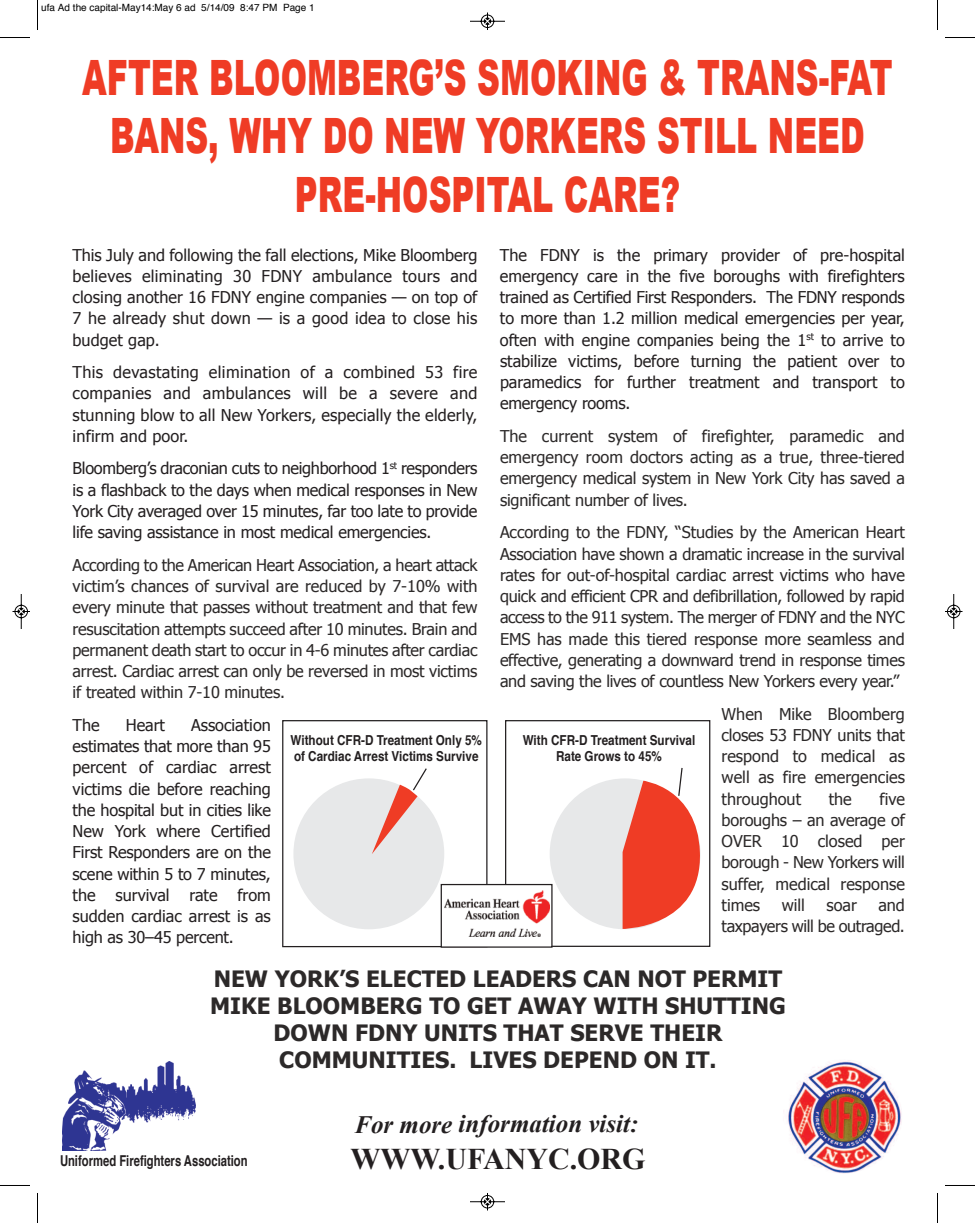
<style>
.page{position:relative;width:975px;height:1223px;background:#fff}
.page>*{position:absolute;margin:0;border:0;box-sizing:border-box;transform-origin:0 0}
.t1{font:900 48.75px/58.5px "Arial";color:#ef3c25;text-align:center;scale:.65 1}
.t2{font:700 30px "Times New Roman";color:#231f20}
.t3{font:italic 700 25px "Times New Roman";color:#231f20}
.t4{font:700 22.5px/27px "Tahoma";color:#2c2929;text-align:center}
.t5{font:16.25px/21.2px "Tahoma";color:#231f20;text-align:justify}
.t6{font:16.25px/21.2px "Tahoma";letter-spacing:-.01em;color:#2c2929;text-align:justify}
.t7{font:700 15px "Helvetica";color:#231f20;scale:.75 1}
.t8{font:700 13.75px/16.5px "Helvetica";color:#231f20;scale:.85 1}
.t9{font:10px "Helvetica";color:#000}
</style>
<div class="page">
<img style="left:63px;top:1061px;width:133px;height:89px">
<img style="left:783px;top:1059px;width:119px;height:114px;border-radius:50%">
<div style="left:282px;top:720px;width:206px;height:227px;border:1px solid #231f20"></div>
<div style="left:505px;top:720px;width:205px;height:227px;border:1px solid #231f20"></div>
<div style="left:441px;top:884px;width:111px;height:63px;background:#fff"></div>
<img style="left:444px;top:890px;width:106px;height:46px">
<div style="left:441px;top:884px;width:112px;height:63px;border:1px solid #231f20"></div>
<div style="left:293px;top:778px;width:151px;height:151px;background:#e7e8e9;border-radius:50%"></div>
<div style="left:550px;top:778px;width:151px;height:151px;background:#e7e8e9;border-radius:50%"></div>
<svg style="left:372px;top:768px;width:56px;height:86px"></svg>
<svg style="left:623px;top:767px;width:78px;height:162px"></svg>
<hr style="left:37px;top:0;width:1px;height:30px;background:#000">
<hr style="left:0;top:37px;width:30px;height:1px;background:#000">
<hr style="left:937px;top:0;width:1px;height:30px;background:#000">
<hr style="left:945px;top:37px;width:30px;height:1px;background:#000">
<hr style="left:37px;top:1192px;width:1px;height:30px;background:#000">
<hr style="left:0;top:1185px;width:30px;height:1px;background:#000">
<hr style="left:937px;top:1192px;width:1px;height:30px;background:#000">
<hr style="left:945px;top:1185px;width:30px;height:1px;background:#000">
<svg style="left:470px;top:12px;width:35px;height:18px"></svg>
<svg style="left:470px;top:1193px;width:35px;height:18px"></svg>
<svg style="left:12px;top:594px;width:18px;height:35px"></svg>
<svg style="left:945px;top:594px;width:18px;height:35px"></svg>
<p class="t9" style="left:41px;top:4px;width:275px">ufa Ad the capital-May14:May 6 ad 5/14/09 8:47 PM Page 1</p>
<h1 class="t1" style="left:82px;top:46px;width:1248px">AFTER BLOOMBERG’S SMOKING &amp; TRANS-FAT<br>BANS, WHY DO NEW YORKERS STILL NEED<br>PRE-HOSPITAL CARE?</h1>
<p class="t5" style="left:73px;top:243px;width:406px">This July and following the fall elections, Mike Bloomberg believes eliminating 30 FDNY ambulance tours and closing another 16 FDNY engine companies — on top of 7 he already shut down — is a good idea to close his budget gap.</p>
<p class="t5" style="left:73px;top:361px;width:406px">This devastating elimination of a combined 53 fire companies and ambulances will be a severe and stunning blow to all New Yorkers, especially the elderly, infirm and poor.</p>
<p class="t5" style="left:73px;top:457px;width:406px">Bloomberg’s draconian cuts to neighborhood 1<sup>st</sup> responders is a flashback to the days when medical responses in New York City averaged over 15 minutes, far too late to provide life saving assistance in most medical emergencies.</p>
<p class="t6" style="left:73px;top:553px;width:406px">According to the American Heart Association, a heart attack victim’s chances of survival are reduced by 7-10% with every minute that passes without treatment and that few resuscitation attempts succeed after 10 minutes. Brain and permanent death start to occur in 4-6 minutes after cardiac arrest. Cardiac arrest can only be reversed in most victims if treated within 7-10 minutes.</p>
<p class="t5" style="left:73px;top:713px;width:29px">The</p>
<p class="t5" style="left:126px;top:713px;width:41px">Heart</p>
<p class="t5" style="left:500px;top:243px;width:406px">The FDNY is the primary provider of pre-hospital emergency care in the five boroughs with firefighters trained as Certified First Responders. The FDNY responds to more than 1.2 million medical emergencies per year, often with engine companies being the 1<sup>st</sup> to arrive to stabilize victims, before turning the patient over to paramedics for further treatment and transport to emergency rooms.</p>
<p class="t6" style="left:500px;top:425px;width:406px">The current system of firefighter, paramedic and emergency room doctors acting as a true, three-tiered emergency medical system in New York City has saved a significant number of lives.</p>
<p class="t6" style="left:500px;top:521px;width:406px">According to the FDNY, “Studies by the American Heart Association have shown a dramatic increase in the survival rates for out-of-hospital cardiac arrest victims who have quick and efficient CPR and defibrillation, followed by rapid access to the 911 system. The merger of FDNY and the NYC EMS has made this tiered response more seamless and effective, generating a downward trend in response times and saving the lives of countless New Yorkers every year.”</p>
<p class="t6" style="left:722px;top:702px;width:185px">When Mike Bloomberg closes 53 FDNY units that respond to medical as well as fire emergencies throughout</p>
<p class="t5" style="left:73px;top:713px;width:200px;text-indent:118px">Association estimates that more than 95 percent of cardiac arrest victims die before reaching the hospital but in cities like New York where Certified First Responders are on the scene within 5 to 7 minutes, the survival rate from sudden cardiac arrest is as high as 30–45 percent.</p>
<p class="t8" style="left:291px;top:732px;width:227px">Without CFR-D Treatment Only 5% of Cardiac Arrest Victims Survive</p>
<p class="t8" style="left:523px;top:732px;width:205px;text-align:center">With CFR-D Treatment Survival<br>Rate Grows to 45%</p>
<p class="t6" style="left:722px;top:787px;width:185px;text-indent:158px">five boroughs – an average of OVER 10 closed per borough - New Yorkers will suffer, medical response times</p>
<p class="t6" style="left:829px;top:787px;width:25px">the</p>
<p class="t6" style="left:722px;top:893px;width:185px;text-align:right">and<br>taxpayers will be outraged.</p>
<h3 class="t4" style="left:210px;top:964px;width:577px">NEW YORK’S ELECTED LEADERS CAN NOT PERMIT MIKE BLOOMBERG TO GET AWAY WITH SHUTTING DOWN FDNY UNITS THAT SERVE THEIR COMMUNITIES. LIVES DEPEND ON IT.</h3>
<p class="t6" style="left:782px;top:893px;width:25px">will</p>
<p class="t6" style="left:826px;top:893px;width:32px">soar</p>
<p class="t7" style="left:60px;top:1154px;width:252px">Uniformed Firefighters Association</p>
<h3 class="t3" style="left:354px;top:1110px;width:286px">For more information visit:</h3>
<h2 class="t2" style="left:351px;top:1142px;width:297px">WWW.UFANYC.ORG</h2>
</div>
